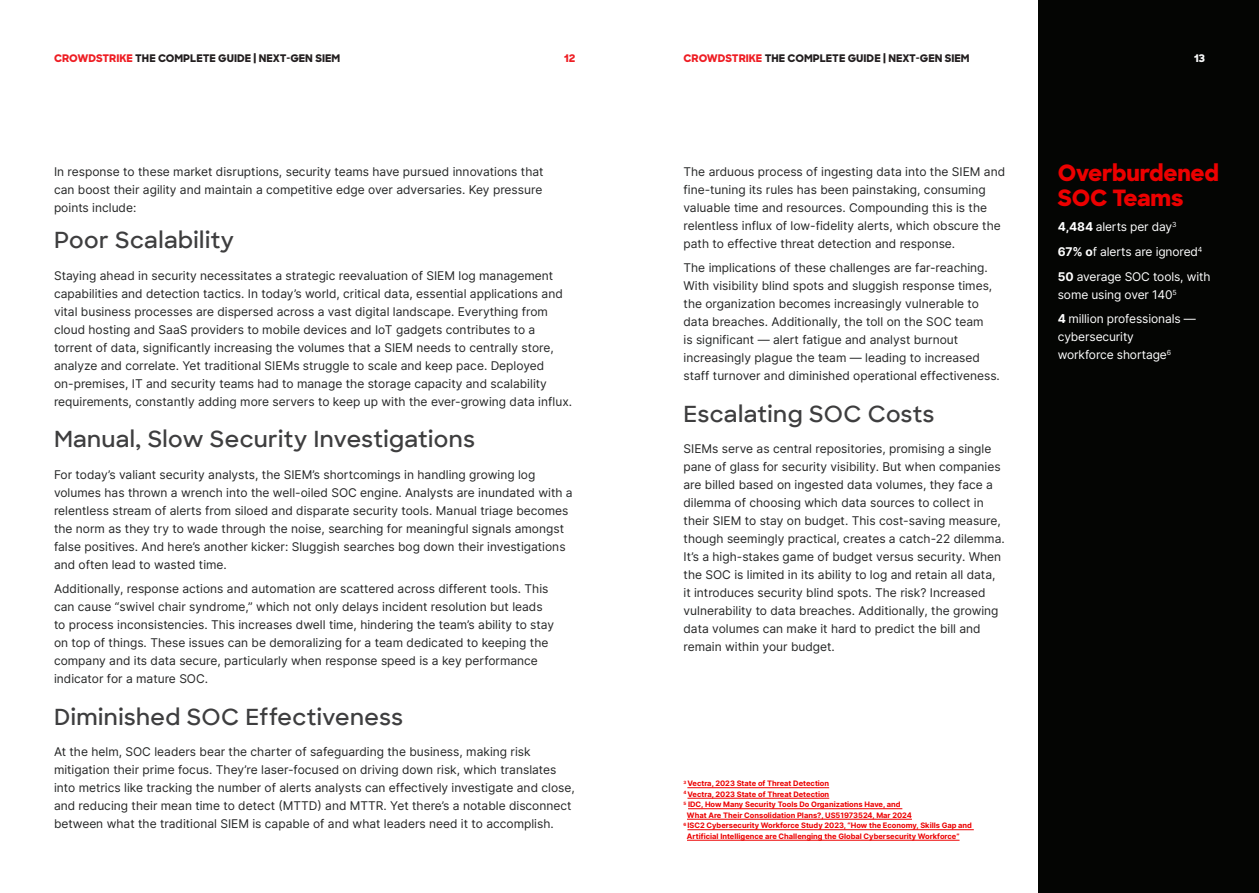
<style>
.page{position:relative;width:1259px;height:893px;background:#fff}
.page>*{position:absolute;margin:0;border:0;box-sizing:border-box;transform-origin:0 0}
.t1{font:600 22.5px "Crowdstrike Sharp Sans";letter-spacing:.02em;color:#3e3e3f}
.t2{font:700 expanded 22.5px/25.5px "Crowdstrike Sharp Sans";letter-spacing:-.01em;color:#ec0000}
.t3{font:12px/18px "Inter";color:#252626}
.t4{font:12px/18px "Inter";letter-spacing:-.01em;color:#fff}
.t5{font:700 expanded 10.5px "Crowdstrike Sharp Sans";color:#231f20}
.t6{font:700 expanded 10.5px "Crowdstrike Sharp Sans";color:#ee1d23}
.t7{font:700 expanded 10.5px "Crowdstrike Sharp Sans";color:#f9fafa}
.t8{font:700 7.5px/10.5px "Inter";color:#ec0000}
.s1{color:#ee1d23}
.s2{font-weight:700}
</style>
<div class="page">
<div style="left:1038px;top:0;width:221px;height:893px;background:#040503"></div>
<hr style="left:687px;top:787px;width:142px;height:1px;background:#ec0000">
<hr style="left:687px;top:798px;width:142px;height:1px;background:#ec0000">
<hr style="left:688px;top:808px;width:214px;height:1px;background:#ec0000">
<hr style="left:687px;top:819px;width:225px;height:1px;background:#ec0000">
<hr style="left:687px;top:829px;width:287px;height:1px;background:#ec0000">
<hr style="left:687px;top:840px;width:272px;height:1px;background:#ec0000">
<p class="t5" style="left:54px;top:50px;width:288px"><span class="s1">CROWDSTRIKE</span> THE COMPLETE GUIDE | NEXT-GEN SIEM</p>
<p class="t6" style="left:564px;top:50px;width:13px">12</p>
<p class="t5" style="left:683px;top:50px;width:288px"><span class="s1">CROWDSTRIKE</span> THE COMPLETE GUIDE | NEXT-GEN SIEM</p>
<p class="t7" style="left:1194px;top:50px;width:12px">13</p>
<p class="t3" style="left:54px;top:162px;width:491px;text-align:justify">In response to these market disruptions, security teams have pursued innovations that can boost their agility and maintain a competitive edge over adversaries. Key pressure points include:</p>
<p class="t1" style="left:54px;top:224px;width:181px">Poor Scalability</p>
<p class="t3" style="left:54px;top:266px;width:519px">Staying ahead in security necessitates a strategic reevaluation of SIEM log management capabilities and detection tactics. In today’s world, critical data, essential applications and vital business processes are dispersed across a vast digital landscape. Everything from cloud hosting and SaaS providers to mobile devices and IoT gadgets contributes to a torrent of data, significantly increasing the volumes that a SIEM needs to centrally store, analyze and correlate. Yet traditional SIEMs struggle to scale and keep pace. Deployed on-premises, IT and security teams had to manage the storage capacity and scalability requirements, constantly adding more servers to keep up with the ever-growing data influx.</p>
<p class="t1" style="left:54px;top:422px;width:422px">Manual, Slow Security Investigations</p>
<p class="t3" style="left:54px;top:465px;width:520px">For today’s valiant security analysts, the SIEM’s shortcomings in handling growing log volumes has thrown a wrench into the well-oiled SOC engine. Analysts are inundated with a relentless stream of alerts from siloed and disparate security tools. Manual triage becomes the norm as they try to wade through the noise, searching for meaningful signals amongst false positives. And here’s another kicker: Sluggish searches bog down their investigations and often lead to wasted time.</p>
<p class="t3" style="left:54px;top:580px;width:501px">Additionally, response actions and automation are scattered across different tools. This can cause “swivel chair syndrome,” which not only delays incident resolution but leads to process inconsistencies. This increases dwell time, hindering the team’s ability to stay on top of things. These issues can be demoralizing for a team dedicated to keeping the company and its data secure, particularly when response speed is a key performance indicator for a mature SOC.</p>
<p class="t1" style="left:54px;top:700px;width:350px">Diminished SOC Effectiveness</p>
<p class="t3" style="left:54px;top:742px;width:522px">At the helm, SOC leaders bear the charter of safeguarding the business, making risk mitigation their prime focus. They’re laser-focused on driving down risk, which translates into metrics like tracking the number of alerts analysts can effectively investigate and close, and reducing their mean time to detect (MTTD) and MTTR. Yet there’s a notable disconnect between what the traditional SIEM is capable of and what leaders need it to accomplish.</p>
<p class="t3" style="left:683px;top:162px;width:323px">The arduous process of ingesting data into the SIEM and fine-tuning its rules has been painstaking, consuming valuable time and resources. Compounding this is the relentless influx of low-fidelity alerts, which obscure the path to effective threat detection and response.</p>
<p class="t3" style="left:683px;top:259px;width:318px">The implications of these challenges are far-reaching.<br>With visibility blind spots and sluggish response times, the organization becomes increasingly vulnerable to data breaches. Additionally, the toll on the SOC team<br>is significant — alert fatigue and analyst burnout increasingly plague the team — leading to increased staff turnover and diminished operational effectiveness.</p>
<p class="t1" style="left:683px;top:397px;width:252px">Escalating SOC Costs</p>
<p class="t3" style="left:683px;top:439px;width:323px">SIEMs serve as central repositories, promising a single pane of glass for security visibility. But when companies are billed based on ingested data volumes, they face a dilemma of choosing which data sources to collect in their SIEM to stay on budget. This cost-saving measure, though seemingly practical, creates a catch-22 dilemma.<br>It’s a high-stakes game of budget versus security. When the SOC is limited in its ability to log and retain all data, it introduces security blind spots. The risk? Increased vulnerability to data breaches. Additionally, the growing data volumes can make it hard to predict the bill and remain within your budget.</p>
<p class="t8" style="left:683px;top:778px;width:147px"><sup>3</sup> Vectra, 2023 State of Threat Detection</p>
<p class="t8" style="left:683px;top:789px;width:147px"><sup>4</sup> Vectra, 2023 State of Threat Detection</p>
<p class="t8" style="left:687px;top:799px;width:226px;text-indent:-3px"><sup>5</sup> IDC, How Many Security Tools Do Organizations Have, and<br>What Are Their Consolidation Plans?, US51973524, Mar 2024</p>
<p class="t8" style="left:687px;top:820px;width:287px;text-indent:-3px"><sup>6</sup> ISC2 Cybersecurity Workforce Study 2023, “How the Economy, Skills Gap and<br>Artificial Intelligence are Challenging the Global Cybersecurity Workforce”</p>
<p class="t2" style="left:1057px;top:159px;width:163px">Overburdened<br>SOC Teams</p>
<p class="t4" style="left:1057px;top:217px;width:120px"><span class="s2">4,484</span> alerts per day<sup>3</sup></p>
<p class="t4" style="left:1057px;top:242px;width:146px"><span class="s2">67% o</span>f alerts are ignored<sup>4</sup></p>
<p class="t4" style="left:1057px;top:267px;width:154px"><span class="s2">50</span> average SOC tools, with some using over 140<sup>5</sup></p>
<p class="t4" style="left:1057px;top:310px;width:140px"><span class="s2">4</span> million professionals — cybersecurity<br>workforce shortage<sup>6</sup></p>
</div>
